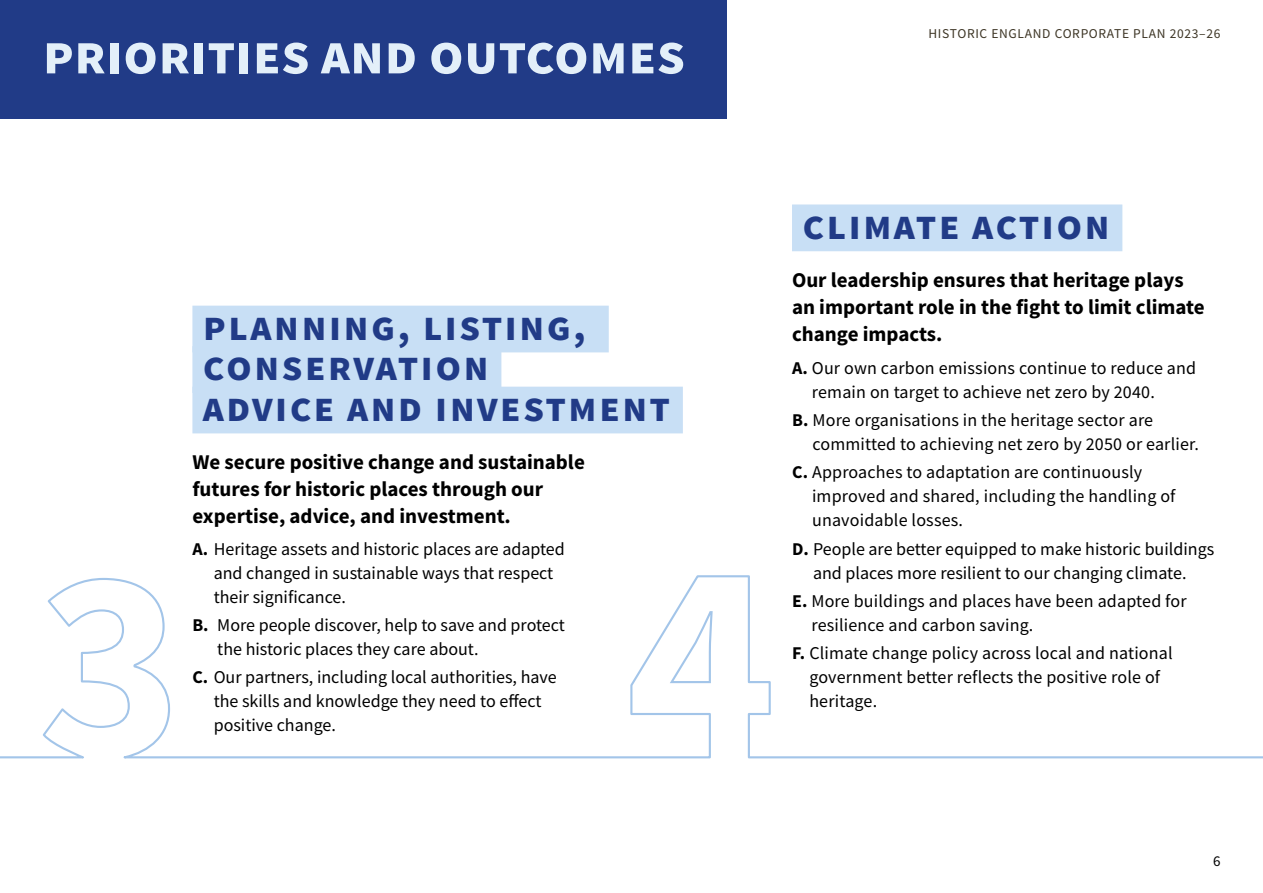
<style>
.page{position:relative;width:1263px;height:893px;background:#fff}
.page>*{position:absolute;margin:0;border:0;box-sizing:border-box;transform-origin:0 0}
.t1{font:700 57px "Source Sans Pro";color:#e3eff9}
.t2{font:700 42px/40.5px "Source Sans Pro";letter-spacing:.05em;color:#213b87}
.t3{font:700 21px/27px "Source Sans Pro";color:#000}
.t4{font:18px/24px "Source Sans Pro";color:#000}
.t5{font:15px "Source Sans Pro";color:#000}
.t6{font:13.5px "Source Sans Pro";letter-spacing:.05em;color:#3d3525}
.s1{font-weight:700}
</style>
<div class="page">
<div style="left:0;top:0;width:727px;height:119px;background:#213b87"></div>
<div style="left:192px;top:306px;width:417px;height:46px;background:#c8dff5"></div>
<div style="left:192px;top:346px;width:309px;height:47px;background:#c8dff5"></div>
<div style="left:192px;top:387px;width:491px;height:46px;background:#c8dff5"></div>
<div style="left:792px;top:204px;width:330px;height:47px;background:#c8dff5"></div>
<svg style="left:0;top:575px;width:1263px;height:184px"></svg>
<h1 class="t1" style="left:43px;top:16px;width:644px">priorities and outcomes</h1>
<h3 class="t2" style="left:203px;top:305px;width:469px">planning, listing, conservation<br>advice and investment</h3>
<p class="t3" style="left:192px;top:448px;width:394px">We secure positive change and sustainable futures for historic places through our expertise, advice, and investment.</p>
<p class="t4" style="left:192px;top:537px;width:374px"><span class="s1">A.</span> Heritage assets and historic places are adapted</p>
<p class="t4" style="left:214px;top:561px;width:341px">and changed in sustainable ways that respect their significance.</p>
<p class="t4" style="left:192px;top:613px;width:374px"><span class="s1">B.</span> More people discover, help to save and protect</p>
<p class="t4" style="left:217px;top:637px;width:263px">the historic places they care about.</p>
<p class="t4" style="left:192px;top:665px;width:366px"><span class="s1">C.</span> Our partners, including local authorities, have</p>
<p class="t4" style="left:214px;top:689px;width:329px">the skills and knowledge they need to effect positive change.</p>
<p class="t6" style="left:928px;top:25px;width:293px">HISTORIC ENGLAND CORPORATE PLAN 2023–26</p>
<h3 class="t2" style="left:802px;top:204px;width:309px">climate action</h3>
<p class="t3" style="left:792px;top:266px;width:414px">Our leadership ensures that heritage plays an important role in the fight to limit climate change impacts.</p>
<p class="t4" style="left:792px;top:356px;width:406px"><span class="s1">A.</span> Our own carbon emissions continue to reduce and</p>
<p class="t4" style="left:812px;top:380px;width:344px">remain on target to achieve net zero by 2040.</p>
<p class="t4" style="left:792px;top:408px;width:363px"><span class="s1">B.</span> More organisations in the heritage sector are</p>
<p class="t4" style="left:812px;top:432px;width:388px">committed to achieving net zero by 2050 or earlier.</p>
<p class="t4" style="left:792px;top:460px;width:352px"><span class="s1">C.</span> Approaches to adaptation are continuously</p>
<p class="t4" style="left:812px;top:484px;width:365px">improved and shared, including the handling of unavoidable losses.</p>
<p class="t4" style="left:792px;top:537px;width:424px"><span class="s1">D.</span> People are better equipped to make historic buildings</p>
<p class="t4" style="left:813px;top:561px;width:375px">and places more resilient to our changing climate.</p>
<p class="t4" style="left:792px;top:589px;width:396px"><span class="s1">E.</span> More buildings and places have been adapted for</p>
<p class="t4" style="left:811px;top:613px;width:224px">resilience and carbon saving.</p>
<p class="t4" style="left:792px;top:641px;width:382px"><span class="s1">F.</span> Climate change policy across local and national</p>
<p class="t4" style="left:809px;top:665px;width:352px">government better reflects the positive role of heritage.</p>
<p class="t5" style="left:1213px;top:851px;width:9px">6</p>
</div>
